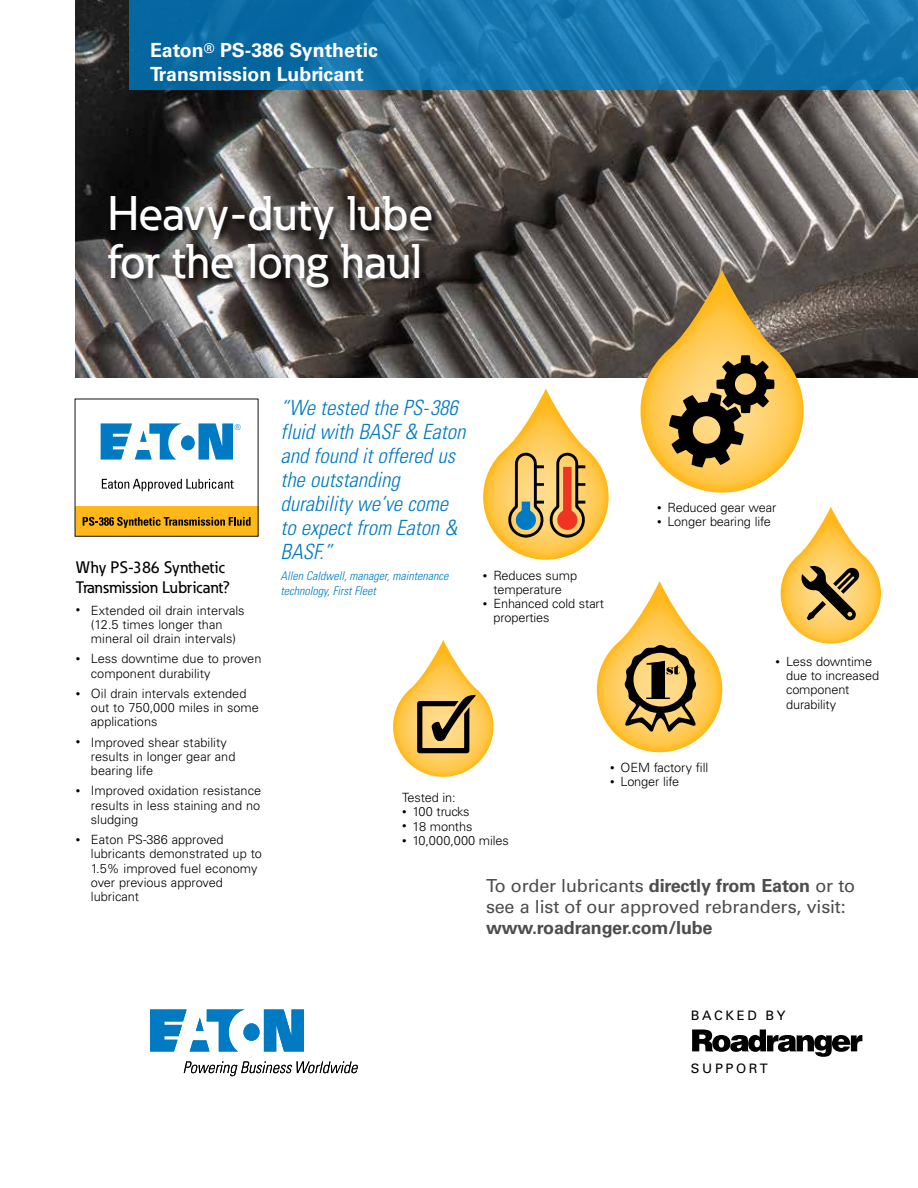
<style>
.page{position:relative;width:918px;height:1188px;background:#fff}
.page>*{position:absolute;margin:0;border:0;box-sizing:border-box;transform-origin:0 0}
.t1{font:500 48px/48px "Eaton";color:#fff}
.t2{font:italic 300 condensed 21px/24px "Univers";color:#007ac2}
.t3{font:700 19.5px/24px "Univers";color:#fff}
.t4{font:18px/21px "Univers";letter-spacing:-.01em;color:#4d4d4f}
.t5{font:700 18px "Univers";letter-spacing:-.01em;color:#4d4d4f}
.t6{font:500 16.5px/19.5px "Eaton";color:#000}
.t7{font:13.05px "Univers";letter-spacing:.2em;color:#000}
.t8{font:300 12.75px/14.2px "Univers";color:#000}
.t9{font:italic 300 condensed 12px/15px "Univers";color:#007ac2}
.t10{font:7.95px "Univers";color:#007ac2}
.s1{font-size:9px}
.s2{font-weight:700}
</style>
<div class="page">
<img style="left:75px;top:0;width:843px;height:378px">
<svg style="left:129px;top:0;width:789px;height:90px;fill:#1272ab"></svg>
<svg style="left:150px;top:1010px;width:154px;height:42px"></svg>
<svg style="left:184px;top:1061px;width:174px;height:15px"></svg>
<svg style="left:692px;top:1030px;width:170px;height:27px"></svg>
<div style="left:75px;top:506px;width:183px;height:30px;background:#ffb819"></div>
<svg style="left:102px;top:479px;width:132px;height:12px"></svg>
<svg style="left:101px;top:423px;width:132px;height:37px"></svg>
<svg style="left:83px;top:517px;width:168px;height:11px"></svg>
<div style="left:107px;top:195px;width:334px;height:101px;background:#000;opacity:.75"></div>
<svg style="left:781px;top:507px;width:100px;height:137px"></svg>
<svg style="left:393px;top:640px;width:101px;height:137px"></svg>
<svg style="left:483px;top:388px;width:126px;height:172px"></svg>
<svg style="left:640px;top:270px;width:164px;height:223px"></svg>
<svg style="left:597px;top:581px;width:125px;height:171px"></svg>
<h3 class="t3" style="left:150px;top:38px;width:229px">Eaton<sup>®</sup> PS-386 Synthetic<br>Transmission Lubricant</h3>
<h1 class="t1" style="left:107px;top:188px;width:328px">Heavy-duty lube for the long haul</h1>
<p class="t10" style="left:235px;top:422px;width:8px">®</p>
<p class="t6" style="left:76px;top:558px;width:156px">Why PS-386 Synthetic<br>Transmission Lubricant?</p>
<p class="t8" style="left:76px;top:603px;width:170px;text-align:center"><span class="s1">•</span> Extended oil drain intervals (12.5 times longer than mineral oil drain intervals)</p>
<p class="t8" style="left:91px;top:652px;width:172px;text-indent:-15px"><span class="s1">•</span> Less downtime due to proven component durability</p>
<p class="t8" style="left:91px;top:686px;width:170px;text-indent:-15px"><span class="s1">•</span> Oil drain intervals extended out to 750,000 miles in some applications</p>
<p class="t8" style="left:91px;top:735px;width:146px;text-indent:-15px"><span class="s1">•</span> Improved shear stability results in longer gear and bearing life</p>
<p class="t8" style="left:91px;top:784px;width:172px;text-align:justify;text-indent:-15px"><span class="s1">•</span> Improved oxidation resistance results in less staining and no sludging</p>
<p class="t8" style="left:91px;top:832px;width:173px;text-indent:-15px"><span class="s1">•</span> Eaton PS-386 approved lubricants demonstrated up to<br>1.5% improved fuel economy over previous approved lubricant</p>
<h2 class="t2" style="left:280px;top:396px;width:186px">“We tested the PS- 386 fluid with BASF &amp; Eaton and found it offered us the outstanding durability we’ve come to expect from Eaton &amp;<br>BASF.”</h2>
<p class="t9" style="left:280px;top:568px;width:169px">Allen Caldwell, manager, maintenance technology, First Fleet</p>
<p class="t8" style="left:483px;top:568px;width:96px;text-align:center"><span class="s1">•</span> Reduces sump temperature</p>
<p class="t8" style="left:493px;top:597px;width:112px;text-indent:-11px"><span class="s1">•</span> Enhanced cold start properties</p>
<p class="t8" style="left:657px;top:500px;width:121px"><span class="s1">•</span> Reduced gear wear</p>
<p class="t8" style="left:657px;top:514px;width:115px"><span class="s1">•</span> Longer bearing life</p>
<p class="t8" style="left:786px;top:654px;width:95px;text-indent:-11px"><span class="s1">•</span> Less downtime due to increased component durability</p>
<p class="t8" style="left:610px;top:761px;width:100px"><span class="s1">•</span> OEM factory fill</p>
<p class="t8" style="left:610px;top:775px;width:71px"><span class="s1">•</span> Longer life</p>
<p class="t8" style="left:402px;top:790px;width:55px">Tested in:</p>
<p class="t8" style="left:402px;top:805px;width:69px"><span class="s1">•</span> 100 trucks</p>
<p class="t8" style="left:402px;top:819px;width:72px"><span class="s1">•</span> 18 months</p>
<p class="t8" style="left:402px;top:833px;width:108px"><span class="s1">•</span> 10,000,000 miles</p>
<h3 class="t4" style="left:486px;top:876px;width:371px">To order lubricants <span class="s2">directly from Eaton</span> or to see a list of our approved rebranders, visit:</h3>
<h3 class="t5" style="left:486px;top:917px;width:228px">www.roadranger.com/lube</h3>
<p class="t7" style="left:691px;top:1008px;width:96px">BACKED BY</p>
<p class="t7" style="left:691px;top:1061px;width:78px">SUPPORT</p>
</div>
